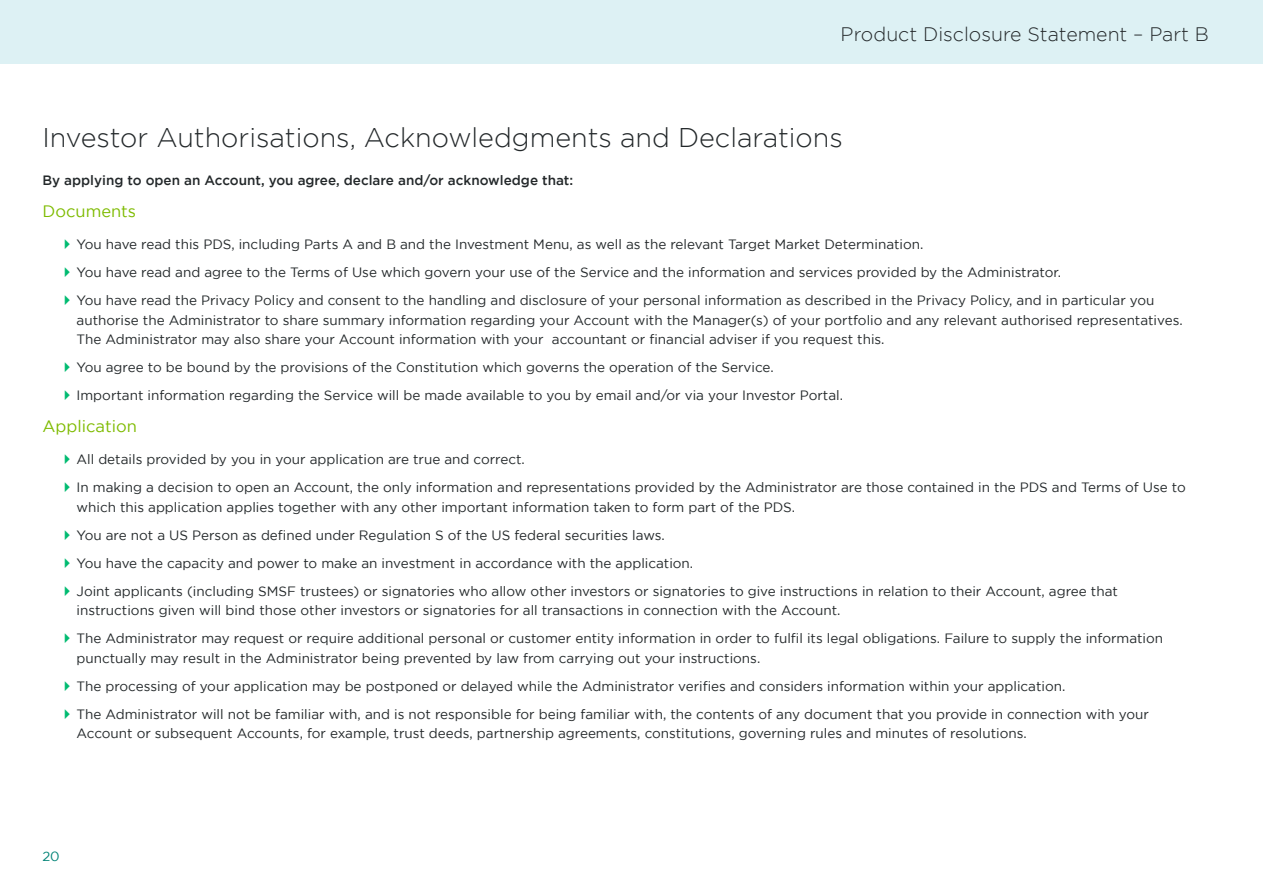
<style>
.page{position:relative;width:1263px;height:893px;background:#fff}
.page>*{position:absolute;margin:0;border:0;box-sizing:border-box;transform-origin:0 0}
.t1{font:300 27px "Gotham";color:#23282a}
.t2{font:300 19.5px "Gotham";color:#23282a}
.t3{font:16.5px "Gotham";color:#7ebb00}
.t4{font:13.5px/28px "Gotham";color:#23282a}
.t5{font:500 13.5px "Gotham";color:#23282a}
.t6{font:13.2px "Gotham";color:#008376}
</style>
<div class="page">
<div style="left:0;top:0;width:1263px;height:64px;background:#ddf1f4"></div>
<h2 class="t2" style="left:841px;top:23px;width:370px">Product Disclosure Statement – Part B</h2>
<h1 class="t1" style="left:43px;top:123px;width:802px">Investor Authorisations, Acknowledgments and Declarations</h1>
<p class="t5" style="left:43px;top:173px;width:532px">By applying to open an Account, you agree, declare and/or acknowledge that:</p>
<p class="t3" style="left:43px;top:202px;width:95px">Documents</p>
<p class="t4" style="left:77px;top:230px;width:1079px">You have read this PDS, including Parts A and B and the Investment Menu, as well as the relevant Target Market Determination.<br>You have read and agree to the Terms of Use which govern your use of the Service and the information and services provided by the Administrator.<br>You have read the Privacy Policy and consent to the handling and disclosure of your personal information as described in the Privacy Policy, and in particular you</p>
<p class="t4" style="left:77px;top:310px;width:1108px;line-height:19.5px">authorise the Administrator to share summary information regarding your Account with the Manager(s) of your portfolio and any relevant authorised representatives.<br>The Administrator may also share your Account information with your accountant or financial adviser if you request this.</p>
<p class="t4" style="left:77px;top:353px;width:768px">You agree to be bound by the provisions of the Constitution which governs the operation of the Service.<br>Important information regarding the Service will be made available to you by email and/or via your Investor Portal.</p>
<p class="t3" style="left:43px;top:417px;width:96px">Application</p>
<p class="t4" style="left:77px;top:445px;width:1111px">All details provided by you in your application are true and correct.<br>In making a decision to open an Account, the only information and representations provided by the Administrator are those contained in the PDS and Terms of Use to</p>
<p class="t4" style="left:77px;top:493px;width:1043px">which this application applies together with any other important information taken to form part of the PDS.<br>You are not a US Person as defined under Regulation S of the US federal securities laws.<br>You have the capacity and power to make an investment in accordance with the application.<br>Joint applicants (including SMSF trustees) or signatories who allow other investors or signatories to give instructions in relation to their Account, agree that</p>
<p class="t4" style="left:77px;top:596px;width:1088px">instructions given will bind those other investors or signatories for all transactions in connection with the Account.<br>The Administrator may request or require additional personal or customer entity information in order to fulfil its legal obligations. Failure to supply the information</p>
<p class="t4" style="left:77px;top:644px;width:1074px">punctually may result in the Administrator being prevented by law from carrying out your instructions.<br>The processing of your application may be postponed or delayed while the Administrator verifies and considers information within your application.<br>The Administrator will not be familiar with, and is not responsible for being familiar with, the contents of any document that you provide in connection with your</p>
<p class="t4" style="left:77px;top:719px;width:952px">Account or subsequent Accounts, for example, trust deeds, partnership agreements, constitutions, governing rules and minutes of resolutions.</p>
<p class="t6" style="left:43px;top:849px;width:19px">20</p>
</div>
